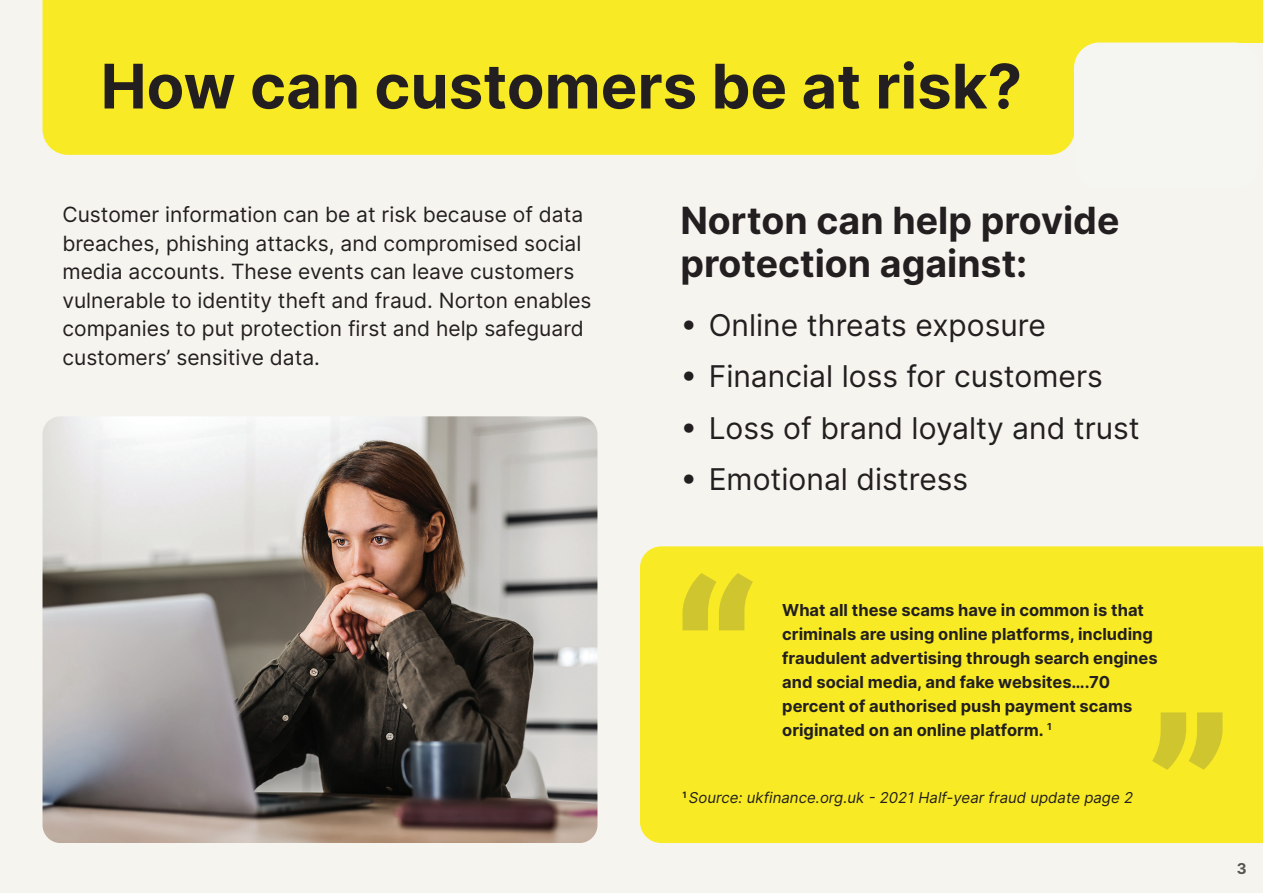
<style>
.page{position:relative;width:1263px;height:893px;background:#f5f4ef}
.page>*{position:absolute;margin:0;border:0;box-sizing:border-box;transform-origin:0 0}
.t1{font:700 61.5px "Inter";color:#231f20}
.t2{font:700 37.5px/42.5px "Inter";color:#231f20}
.t3{font:30px "Inter";color:#231f20}
.t4{font:21px/28.5px "Inter";color:#231f20}
.t5{font:700 16.5px/24px "Inter";color:#231f20}
.t6{font:italic 15px "Inter";color:#231f20}
.t7{font:700 15px "Inter";color:#555551}
</style>
<div class="page">
<div style="left:43px;top:0;width:1031px;height:155px;background:#f8eb25"></div>
<div style="left:67px;top:0;width:1196px;height:43px;background:#f8eb25"></div>
<div style="left:1062px;top:33px;width:58px;height:55px;background:#f8eb25"></div>
<div style="left:1074px;top:43px;width:186px;height:146px;background:#f5f6f1;border-radius:26px"></div>
<div style="left:640px;top:546px;width:623px;height:297px;background:#f8eb25"></div>
<svg style="left:682px;top:573px;width:71px;height:57px;background:#ddd22b"></svg>
<svg style="left:1152px;top:712px;width:71px;height:58px;background:#ddd22b"></svg>
<img style="left:43px;top:416px;width:554px;height:427px">
<p class="t1" style="left:101px;top:40px;width:923px">How can customers be at risk?</p>
<p class="t4" style="left:62px;top:200px;width:531px">Customer information can be at risk because of data breaches, phishing attacks, and compromised social media accounts. These events can leave customers vulnerable to identity theft and fraud. Norton enables companies to put protection first and help safeguard customers’ sensitive data.</p>
<p class="t2" style="left:680px;top:198px;width:441px">Norton can help provide protection against:</p>
<p class="t3" style="left:680px;top:303px;width:367px">• Online threats exposure</p>
<p class="t3" style="left:680px;top:354px;width:424px">• Financial loss for customers</p>
<p class="t3" style="left:680px;top:406px;width:461px">• Loss of brand loyalty and trust</p>
<p class="t3" style="left:680px;top:458px;width:289px">• Emotional distress</p>
<p class="t5" style="left:782px;top:597px;width:377px">What all these scams have in common is that criminals are using online platforms, including fraudulent advertising through search engines and social media, and fake websites….70 percent of authorised push payment scams originated on an online platform. <sup>1</sup></p>
<p class="t6" style="left:682px;top:787px;width:452px"><sup>1</sup> Source: ukfinance.org.uk - 2021 Half-year fraud update page 2</p>
<p class="t7" style="left:1237px;top:857px;width:11px">3</p>
</div>
